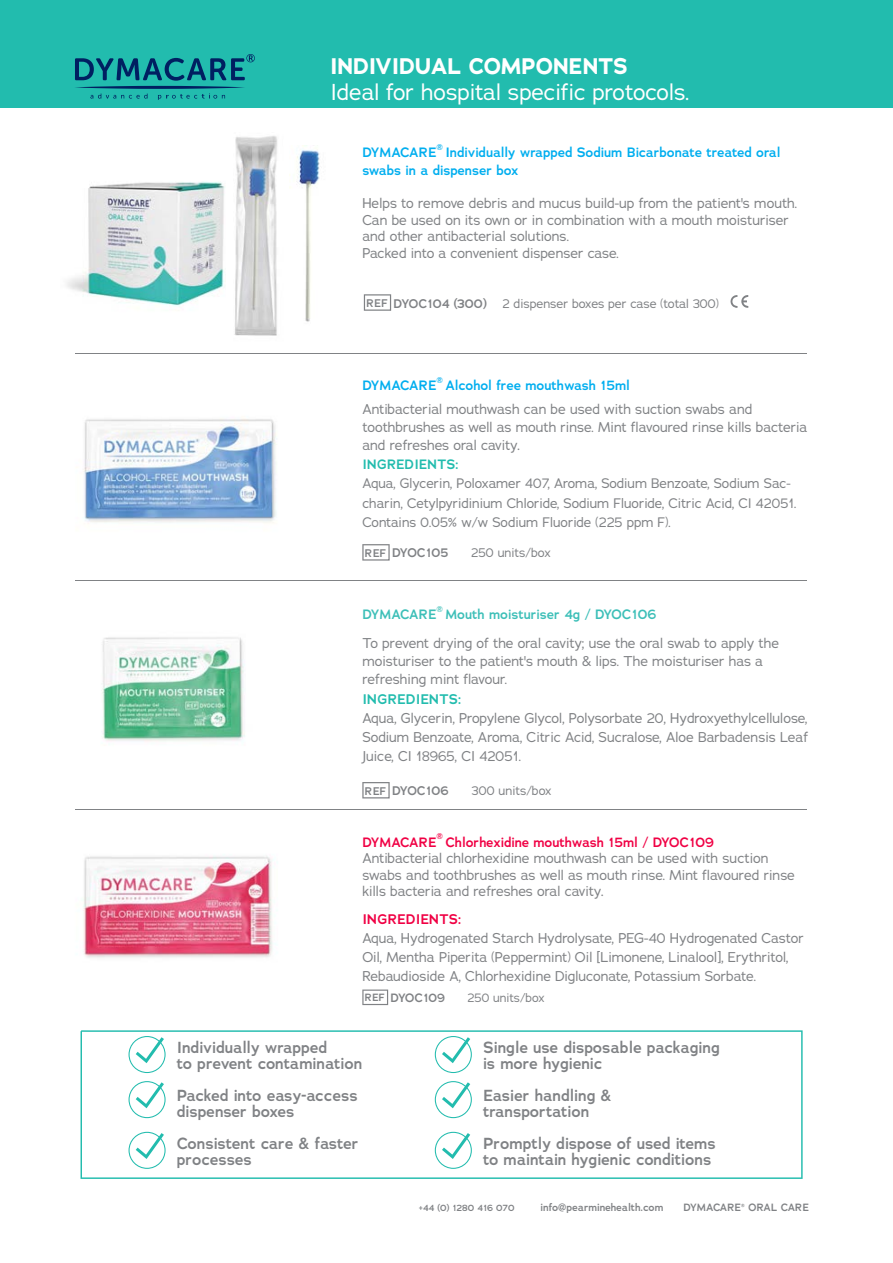
<style>
.page{position:relative;width:893px;height:1263px;background:#fff}
.page>*{position:absolute;margin:0;border:0;box-sizing:border-box;transform-origin:0 0}
.t1{font:22.5px "Adrianna";color:#fff}
.t2{font:700 22.5px "Adrianna";color:#fff}
.t3{font:600 16.05px/16px "Adrianna";color:#808285}
.t4{font:13.8px/16.5px "Adrianna";color:#808285}
.t5{font:600 13.8px "Adrianna";color:#22bcae}
.t6{font:600 13.8px "Adrianna";color:#f00044}
.t7{font:13.5px/19.2px "Adrianna";color:#808285}
.t8{font:600 13.5px/18px "Adrianna";color:#00aeef}
.t9{font:600 13.5px "Adrianna";color:#f00044}
.t10{font:600 13.5px "Adrianna";color:#3dbfb8}
.t11{font:600 13.5px "Adrianna";color:#22bcae}
.t12{font:12.45px "Adrianna";color:#808285}
.t13{font:600 12.45px "Adrianna";letter-spacing:-.03em;color:#808285}
.t14{font:12px "Adrianna";color:#808285}
.t15{font:600 12px "Adrianna";letter-spacing:-.03em;color:#808285}
.t16{font:600 10.5px "Adrianna";color:#808285}
.t17{font:600 9px "Adrianna";color:#808285}
.t18{font:600 7.8px "Adrianna";color:#00aeef}
.t19{font:600 7.8px "Adrianna";color:#3dbfb8}
.t20{font:600 7.8px "Adrianna";color:#f00044}
.t21{font:700 4.5px "Adrianna";color:#808285}
.s1{font-size:11.1px}
.s2{font-size:15px}
.s3{font-size:10.5px}
</style>
<div class="page">
<div style="left:0;top:0;width:893px;height:108px;background:#22bcae"></div>
<img style="left:67px;top:181px;width:159px;height:126px">
<hr style="left:75px;top:353px;width:732px;height:1px;background:#808285">
<hr style="left:75px;top:580px;width:732px;height:1px;background:#808285">
<hr style="left:75px;top:809px;width:732px;height:1px;background:#808285">
<img style="left:102px;top:637px;width:143px;height:105px">
<img style="left:83px;top:856px;width:190px;height:102px">
<img style="left:234px;top:136px;width:56px;height:200px">
<svg style="left:75px;top:54px;width:180px;height:46px"></svg>
<img style="left:297px;top:146px;width:23px;height:176px">
<svg style="left:362px;top:782px;width:28px;height:16px"></svg>
<svg style="left:81px;top:1030px;width:722px;height:149px"></svg>
<img style="left:83px;top:418px;width:194px;height:105px">
<svg style="left:362px;top:544px;width:28px;height:17px"></svg>
<svg style="left:364px;top:294px;width:27px;height:17px"></svg>
<svg style="left:730px;top:295px;width:18px;height:13px"></svg>
<svg style="left:362px;top:989px;width:26px;height:16px"></svg>
<h1 class="t2" style="left:330px;top:51px;width:299px">INDIVIDUAL COMPONENTS</h1>
<h1 class="t1" style="left:330px;top:77px;width:361px">Ideal for hospital specific protocols.</h1>
<p class="t18" style="left:436px;top:142px;width:8px">®</p>
<p class="t8" style="left:362px;top:144px;width:420px;text-indent:83px">Individually wrapped Sodium Bicarbonate treated oral swabs in a dispenser box</p>
<p class="t4" style="left:362px;top:195px;width:436px">Helps to remove debris and mucus build-up from the patient's mouth.<br>Can be used on its own or in combination with a mouth moisturiser and other antibacterial solutions.<br>Packed into a convenient dispenser case.</p>
<p class="t8" style="left:362px;top:144px;width:76px">DYMACARE</p>
<p class="t13" style="left:366px;top:295px;width:122px"><span class="s1">REF</span> DYOC104 (300)</p>
<p class="t12" style="left:503px;top:295px;width:218px">2 dispenser boxes per case (total 300)</p>
<p class="t18" style="left:436px;top:375px;width:8px">®</p>
<p class="t8" style="left:445px;top:376px;width:186px">Alcohol free mouthwash 15ml</p>
<p class="t4" style="left:362px;top:400px;width:447px;line-height:18px">Antibacterial mouthwash can be used with suction swabs and toothbrushes as well as mouth rinse. Mint flavoured rinse kills bacteria and refreshes oral cavity<span class="s2">.</span></p>
<p class="t8" style="left:362px;top:376px;width:76px">DYMACARE</p>
<p class="t11" style="left:362px;top:456px;width:98px">INGREDIENTS:</p>
<p class="t7" style="left:362px;top:474px;width:436px">Aqua, Glycerin, Poloxamer 407, Aroma, Sodium Benzoate, Sodium Sac&shy;charin, Cetylpyridinium Chloride, Sodium Fluoride, Citric Acid, CI 42051.<br>Contains 0.05% w/w Sodium Fluoride (225 ppm F).</p>
<p class="t13" style="left:365px;top:545px;width:85px"><span class="s1">REF</span> DYOC105</p>
<p class="t12" style="left:471px;top:545px;width:81px">250 units/box</p>
<p class="t19" style="left:436px;top:604px;width:8px">®</p>
<p class="t10" style="left:445px;top:606px;width:212px">Mouth moisturiser 4g / DYOC106</p>
<p class="t4" style="left:362px;top:634px;width:418px;line-height:18px">To prevent drying of the oral cavity; use the oral swab to apply the moisturiser to the patient's mouth &amp; lips. The moisturiser has a refreshing mint flavour.</p>
<p class="t10" style="left:362px;top:606px;width:76px">DYMACARE</p>
<p class="t5" style="left:362px;top:690px;width:100px">INGREDIENTS:</p>
<p class="t4" style="left:362px;top:708px;width:447px;line-height:19.2px;text-align:justify">Aqua, Glycerin, Propylene Glycol, Polysorbate 20, Hydroxyethylcellulose, Sodium Benzoate, Aroma, Citric Acid, Sucralose, Aloe Barbadensis Leaf Juice, CI 18965, CI 42051.</p>
<p class="t13" style="left:365px;top:783px;width:86px"><span class="s1">REF</span> DYOC106</p>
<p class="t12" style="left:472px;top:783px;width:82px">300 units/box</p>
<p class="t20" style="left:436px;top:832px;width:8px">®</p>
<p class="t9" style="left:445px;top:833px;width:270px">Chlorhexidine mouthwash 15ml / DYOC109</p>
<p class="t4" style="left:362px;top:850px;width:434px">Antibacterial chlorhexidine mouthwash can be used with suction swabs and toothbrushes as well as mouth rinse. Mint flavoured rinse kills bacteria and refreshes oral cavity<span class="s2">.</span></p>
<p class="t9" style="left:362px;top:833px;width:76px">DYMACARE</p>
<p class="t6" style="left:362px;top:910px;width:100px">INGREDIENTS:</p>
<p class="t4" style="left:362px;top:928px;width:443px;line-height:19.2px">Aqua, Hydrogenated Starch Hydrolysate, PEG-40 Hydrogenated Castor<br>Oil, Mentha Piperita (Peppermint) Oil [Limonene, Linalool], Erythritol,<br>Rebaudioside A, Chlorhexidine Digluconate, Potassium Sorbate.</p>
<p class="t15" style="left:364px;top:990px;width:82px"><span class="s3">REF</span> DYOC109</p>
<p class="t14" style="left:467px;top:990px;width:79px">250 units/box</p>
<p class="t3" style="left:177px;top:1039px;width:187px">Individually wrapped<br>to prevent contamination</p>
<p class="t3" style="left:177px;top:1087px;width:182px">Packed into easy-access dispenser boxes</p>
<p class="t3" style="left:177px;top:1135px;width:183px">Consistent care &amp; faster processes</p>
<p class="t3" style="left:483px;top:1039px;width:238px">Single use disposable packaging is more hygienic</p>
<p class="t3" style="left:483px;top:1087px;width:130px">Easier handling &amp; transportation</p>
<p class="t3" style="left:483px;top:1135px;width:234px">Promptly dispose of used items to maintain hygienic conditions</p>
<p class="t17" style="left:419px;top:1202px;width:97px">+44 (0) 1280 416 070</p>
<p class="t16" style="left:540px;top:1201px;width:124px">info@pearminehealth.com</p>
<p class="t16" style="left:684px;top:1201px;width:59px">DYMACARE</p>
<p class="t21" style="left:741px;top:1202px;width:5px">®</p>
<p class="t16" style="left:748px;top:1201px;width:62px">ORAL CARE</p>
</div>
